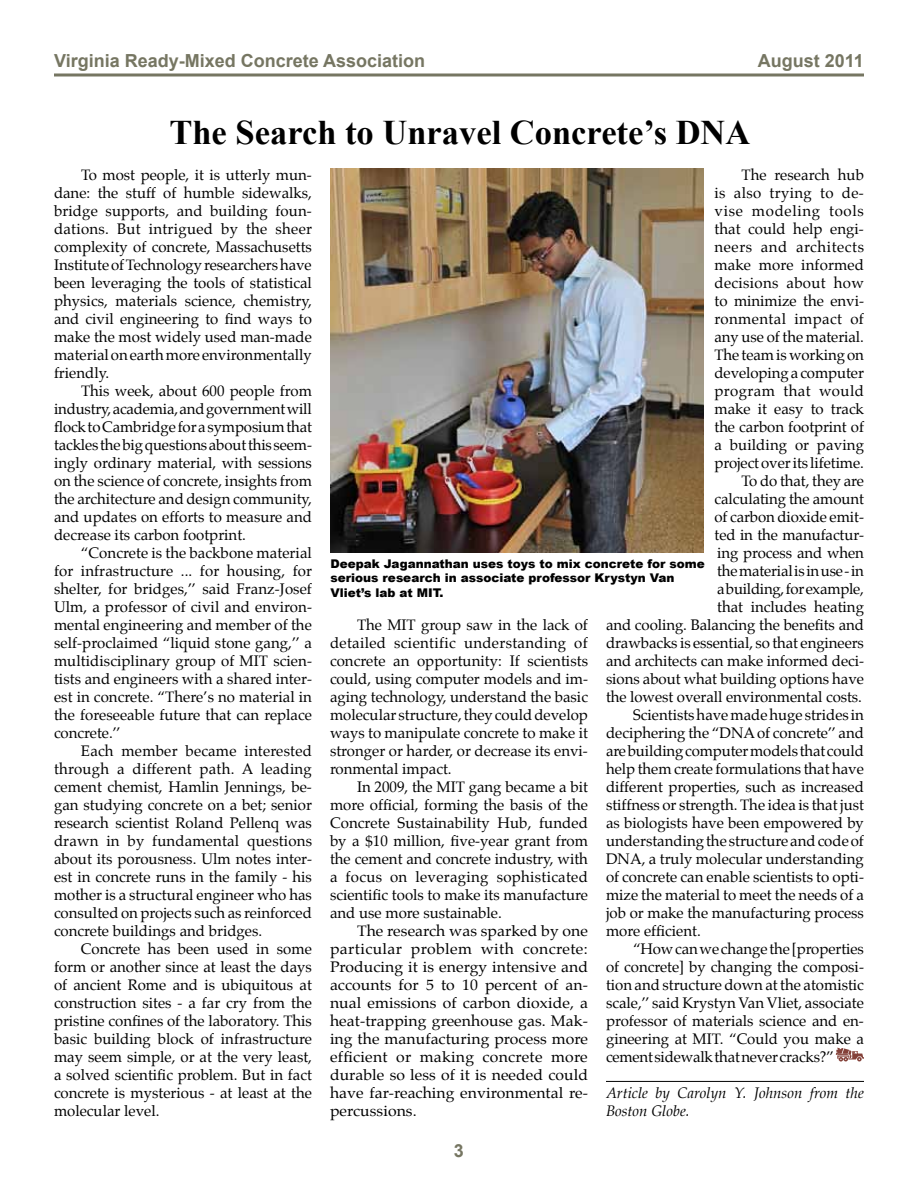
<style>
.page{position:relative;width:918px;height:1188px;background:#fff}
.page>*{position:absolute;margin:0;border:0;box-sizing:border-box;transform-origin:0 0}
.t1{font:700 34.5px "Times New Roman";color:#000}
.t2{font:700 18px "Arial";color:#767662}
.t3{font:15px/18px "Palatino";color:#000;text-align:justify}
.t4{font:15px/18px "Palatino";color:#000;text-align:justify;scale:1.05 1}
.t5{font:italic 15px/18px "Palatino";color:#000}
.t6{font:15px "Palatino";letter-spacing:.025em;color:#000}
.t7{font:15px "Palatino";letter-spacing:.04em;color:#000}
.t8{font:15px "Palatino";letter-spacing:.045em;color:#000}
.t9{font:15px "Palatino";letter-spacing:.02em;color:#000}
.t10{font:15px "Palatino";letter-spacing:.03em;color:#000}
.t11{font:900 12px/14.4px "Arial";color:#000}
</style>
<div class="page">
<hr style="left:54px;top:73px;width:810px;height:3px;background:#767662">
<hr style="left:606px;top:1081px;width:258px;height:1px;background:#000">
<svg style="left:836px;top:1048px;width:28px;height:14px"></svg>
<img style="left:330px;top:169px;width:374px;height:384px">
<p class="t2" style="left:54px;top:49px;width:373px">Virginia Ready-Mixed Concrete Association</p>
<p class="t2" style="left:758px;top:49px;width:108px">August 2011</p>
<h1 class="t1" style="left:169px;top:109px;width:582px">The Search to Unravel Concrete’s DNA</h1>
<p class="t3" style="left:54px;top:166px;width:260px;text-indent:27px">To most people, it is utterly mun&shy;dane: the stuff of humble sidewalks, bridge supports, and building foun&shy;dations. But intrigued by the sheer complexity of concrete, Massachusetts Institute of Technology researchers have been leveraging the tools of statistical physics, materials science, chemistry, and civil engineering to find ways to make the most widely used man-made material on earth more environmentally friendly.</p>
<p class="t3" style="left:54px;top:382px;width:260px;text-indent:27px">This week, about 600 people from industry, academia, and government will flock to Cambridge for a symposium that tackles the big questions about this seem&shy;ingly ordinary material, with sessions on the science of concrete, insights from the architecture and design community, and updates on efforts to measure and decrease its carbon footprint.</p>
<p class="t3" style="left:54px;top:544px;width:260px;text-indent:27px">“Concrete is the backbone material for infrastructure ... for housing, for shelter, for bridges,’’ said Franz-Josef Ulm, a professor of civil and environ&shy;mental engineering and member of the self-proclaimed “liquid stone gang,’’ a multidisciplinary group of MIT scien&shy;tists and engineers with a shared inter&shy;est in concrete. “There’s no material in the foreseeable future that can replace concrete.’’</p>
<p class="t3" style="left:54px;top:742px;width:260px;text-indent:27px">Each member became interested through a different path. A leading cement chemist, Hamlin Jennings, be&shy;gan studying concrete on a bet; senior research scientist Roland Pellenq was drawn in by fundamental questions about its porousness. Ulm notes inter&shy;est in concrete runs in the family - his mother is a structural engineer who has consulted on projects such as reinforced concrete buildings and bridges.</p>
<p class="t3" style="left:54px;top:940px;width:260px;text-indent:27px">Concrete has been used in some form or another since at least the days of ancient Rome and is ubiquitous at construction sites - a far cry from the pristine confines of the laboratory. This basic building block of infrastructure may seem simple, or at the very least, a solved scientific problem. But in fact concrete is mysterious - at least at the molecular level.</p>
<p class="t3" style="left:742px;top:166px;width:124px">The research hub</p>
<p class="t6" style="left:715px;top:180px;width:151px">is also trying to de-</p>
<p class="t8" style="left:715px;top:198px;width:151px">vise modeling tools</p>
<p class="t3" style="left:715px;top:220px;width:151px">that could help engi-</p>
<p class="t7" style="left:715px;top:234px;width:151px">neers and architects</p>
<p class="t3" style="left:715px;top:256px;width:151px">make more informed</p>
<p class="t9" style="left:715px;top:270px;width:151px">decisions about how</p>
<p class="t3" style="left:715px;top:292px;width:151px">to minimize the envi-</p>
<p class="t6" style="left:715px;top:306px;width:151px">ronmental impact of</p>
<p class="t3" style="left:715px;top:328px;width:151px">any use of the material.</p>
<p class="t3" style="left:715px;top:346px;width:151px">The team is working on</p>
<p class="t3" style="left:715px;top:364px;width:151px">developing a computer</p>
<p class="t10" style="left:715px;top:378px;width:151px">program that would</p>
<p class="t3" style="left:715px;top:400px;width:151px">make it easy to track</p>
<p class="t3" style="left:715px;top:418px;width:151px">the carbon footprint of</p>
<p class="t3" style="left:715px;top:436px;width:151px">a building or paving</p>
<p class="t3" style="left:715px;top:454px;width:151px">project over its lifetime.</p>
<p class="t3" style="left:742px;top:472px;width:124px">To do that, they are</p>
<p class="t3" style="left:715px;top:490px;width:151px">calculating the amount</p>
<p class="t3" style="left:715px;top:508px;width:151px">of carbon dioxide emit-</p>
<p class="t3" style="left:715px;top:526px;width:151px">ted in the manufactur-</p>
<p class="t3" style="left:717px;top:544px;width:148px">ing process and when</p>
<p class="t3" style="left:717px;top:562px;width:148px">the material is in use - in</p>
<p class="t3" style="left:717px;top:580px;width:148px">a building, for example,</p>
<p class="t3" style="left:717px;top:598px;width:148px">that includes heating</p>
<p class="t3" style="left:606px;top:616px;width:259px">and cooling. Balancing the benefits and</p>
<p class="t3" style="left:606px;top:634px;width:259px">drawbacks is essential, so that engineers</p>
<p class="t3" style="left:606px;top:652px;width:259px">and architects can make informed deci-</p>
<p class="t3" style="left:606px;top:670px;width:259px">sions about what building options have</p>
<p class="t3" style="left:606px;top:688px;width:257px">the lowest overall environmental costs.</p>
<p class="t3" style="left:633px;top:706px;width:232px">Scientists have made huge strides in</p>
<p class="t3" style="left:606px;top:724px;width:259px">deciphering the “DNA of concrete’’ and</p>
<p class="t3" style="left:606px;top:742px;width:259px">are building computer models that could</p>
<p class="t3" style="left:606px;top:760px;width:259px">help them create formulations that have</p>
<p class="t3" style="left:606px;top:778px;width:259px">different properties, such as increased</p>
<p class="t3" style="left:606px;top:796px;width:259px">stiffness or strength. The idea is that just</p>
<p class="t3" style="left:606px;top:814px;width:259px">as biologists have been empowered by</p>
<p class="t3" style="left:606px;top:832px;width:259px">understanding the structure and code of</p>
<p class="t3" style="left:606px;top:850px;width:259px">DNA, a truly molecular understanding</p>
<p class="t3" style="left:606px;top:868px;width:259px">of concrete can enable scientists to opti-</p>
<p class="t3" style="left:606px;top:886px;width:260px">mize the material to meet the needs of a</p>
<p class="t3" style="left:606px;top:904px;width:259px">job or make the manufacturing process</p>
<p class="t3" style="left:606px;top:922px;width:96px">more efficient.</p>
<p class="t3" style="left:633px;top:940px;width:232px">“How can we change the [properties</p>
<p class="t3" style="left:606px;top:958px;width:259px">of concrete] by changing the composi-</p>
<p class="t3" style="left:606px;top:976px;width:259px">tion and structure down at the atomistic</p>
<p class="t3" style="left:606px;top:994px;width:259px">scale,’’ said Krystyn Van Vliet, associate</p>
<p class="t3" style="left:606px;top:1012px;width:259px">professor of materials science and en-</p>
<p class="t3" style="left:606px;top:1030px;width:259px">gineering at MIT. “Could you make a</p>
<p class="t3" style="left:606px;top:1048px;width:229px">cement sidewalk that never cracks?’’</p>
<p class="t5" style="left:606px;top:1084px;width:259px">Article by Carolyn Y. Johnson from the<br>Boston Globe.</p>
<p class="t11" style="left:330px;top:556px;width:376px">Deepak Jagannathan uses toys to mix concrete for some serious research in associate professor Krystyn Van<br>Vliet’s lab at MIT.</p>
<p class="t3" style="left:330px;top:616px;width:260px;text-indent:27px">The MIT group saw in the lack of detailed scientific understanding of concrete an opportunity: If scientists could, using computer models and im&shy;aging technology, understand the basic molecular structure, they could develop ways to manipulate concrete to make it stronger or harder, or decrease its envi&shy;ronmental impact.</p>
<p class="t3" style="left:330px;top:778px;width:260px;text-indent:27px">In 2009, the MIT gang became a bit more official, forming the basis of the Concrete Sustainability Hub, funded by a $10 million, five-year grant from the cement and concrete industry, with a focus on leveraging sophisticated scientific tools to make its manufacture and use more sustainable.</p>
<p class="t4" style="left:330px;top:922px;width:247px;text-indent:27px">The research was sparked by one particular problem with concrete:<br>Producing it is energy intensive and accounts for 5 to 10 percent of an&shy;nual emissions of carbon dioxide, a heat-trapping greenhouse gas. Mak&shy;ing the manufacturing process more efficient or making concrete more durable so less of it is needed could have far-reaching environmental re&shy;percussions.</p>
<p class="t2" style="left:454px;top:1139px;width:12px">3</p>
</div>
